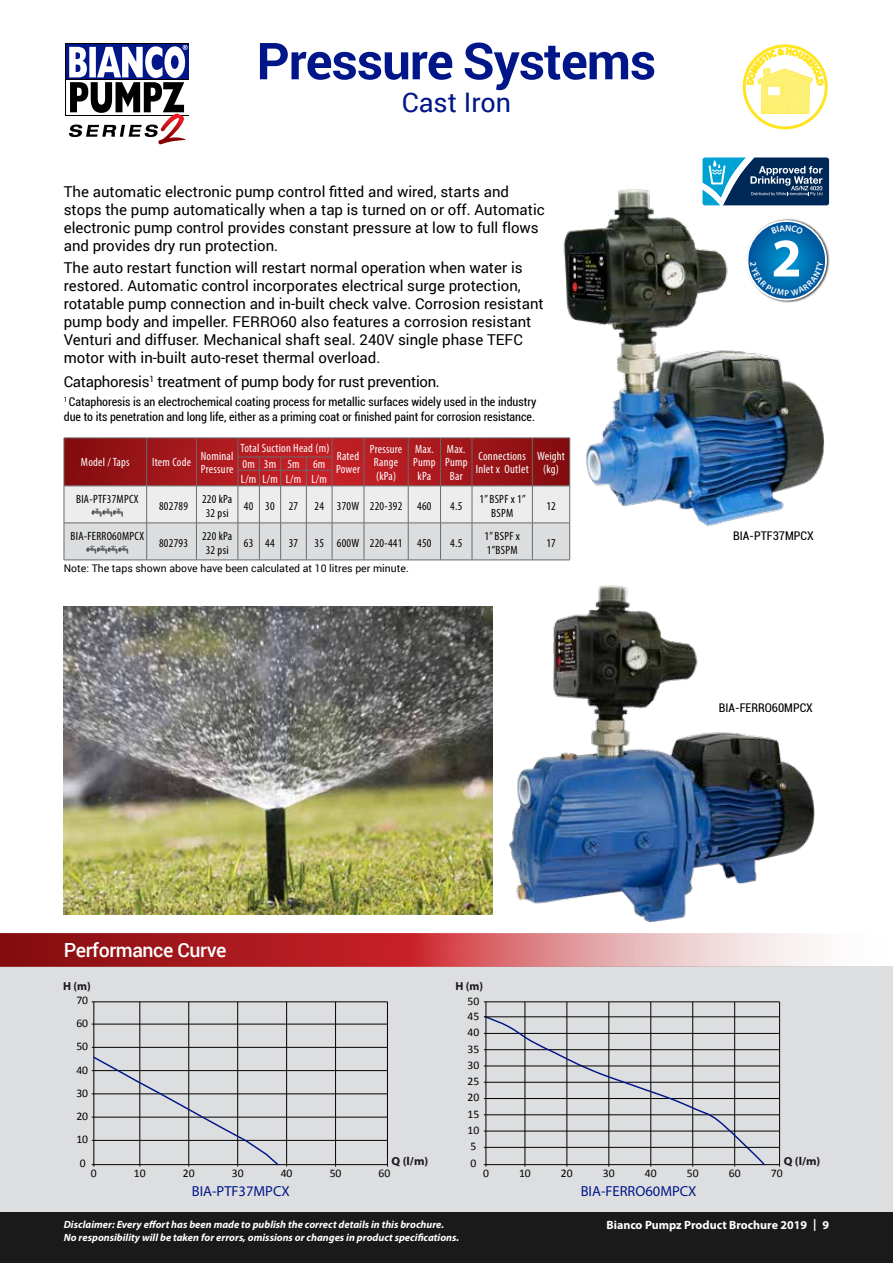
<style>
.page{position:relative;width:893px;height:1263px;background:#fff}
.page>*{position:absolute;margin:0;border:0;box-sizing:border-box;transform-origin:0 0}
.t1{font:700 54.75px "Myriad Pro";color:#fff}
.t2{font:700 51px "Roboto";letter-spacing:-.02em;color:#001689}
.t3{font:27px "Roboto";color:#001689}
.t4{font:500 19.5px "Roboto";letter-spacing:-.02em;color:#fff}
.t5{font:15px/18px "Roboto";color:#000}
.t6{font:15px "Roboto";letter-spacing:-.02em;color:#000}
.t7{font:14.55px "Myriad Pro";color:#001689}
.t8{font:condensed 12px/15px "Roboto";color:#000}
.t9{font:condensed 12px/13.5px "Myriad Pro";letter-spacing:.02em;color:#fff}
.t10{font:condensed 12px/13.5px "Myriad Pro";letter-spacing:.02em;color:#000;text-align:center}
.t11{font:700 12px "Myriad Pro";color:#fff}
.t12{font:11.7px "Calibri";color:#010101}
.t13{font:700 11.7px "Myriad Pro";color:#1b171c;scale:1.05 1}
.t14{font:700 11.7px "Myriad Pro";color:#1b171c}
.t15{font:italic 700 10.5px/12.6px "Myriad Pro";color:#fff}
.t16{font:10.5px "Roboto";color:#000}
.t17{font:600 8.55px "Myriad Pro";color:#fff}
</style>
<div class="page">
<div style="left:0;top:966px;width:893px;height:246px;background:#dddee0"></div>
<svg style="left:0;top:934px;width:810px;height:32px;background:#c45a5e"></svg>
<img style="left:526px;top:189px;width:304px;height:346px">
<img style="left:64px;top:607px;width:429px;height:307px">
<hr style="left:567px;top:1002px;width:1px;height:164px;background:#000">
<hr style="left:650px;top:1002px;width:1px;height:164px;background:#000">
<hr style="left:692px;top:1002px;width:1px;height:164px;background:#000">
<hr style="left:734px;top:1002px;width:1px;height:164px;background:#000">
<hr style="left:779px;top:1002px;width:1px;height:164px;background:#000">
<hr style="left:486px;top:1002px;width:1px;height:164px;background:#000">
<hr style="left:484px;top:1131px;width:296px;height:1px;background:#000">
<hr style="left:484px;top:1114px;width:296px;height:1px;background:#000">
<hr style="left:484px;top:1098px;width:296px;height:1px;background:#000">
<hr style="left:484px;top:1082px;width:296px;height:1px;background:#000">
<hr style="left:484px;top:1049px;width:296px;height:1px;background:#000">
<hr style="left:484px;top:1033px;width:296px;height:1px;background:#000">
<hr style="left:484px;top:1001px;width:296px;height:1px;background:#000">
<hr style="left:484px;top:1164px;width:296px;height:1px;background:#000">
<hr style="left:609px;top:1002px;width:1px;height:164px;background:#000">
<svg style="left:483px;top:1015px;width:283px;height:152px"></svg>
<hr style="left:484px;top:1016px;width:296px;height:1px;background:#000">
<hr style="left:484px;top:1066px;width:296px;height:1px;background:#000">
<hr style="left:484px;top:1147px;width:296px;height:1px;background:#000">
<hr style="left:525px;top:1002px;width:1px;height:164px;background:#000">
<img style="left:745px;top:218px;width:84px;height:85px">
<svg style="left:747px;top:221px;width:79px;height:79px;background:#0a74b3"></svg>
<div style="left:746px;top:220px;width:81px;height:81px;border:2px solid #fff;border-radius:50%"></div>
<img style="left:497px;top:585px;width:318px;height:349px">
<div style="left:66px;top:44px;width:122px;height:35px;background:#001689"></div>
<svg style="left:68px;top:45px;width:120px;height:99px"></svg>
<svg style="left:744px;top:46px;width:82px;height:82px"></svg>
<div style="left:743px;top:44px;width:85px;height:85px;border:3px solid #ffe51f;border-radius:50%"></div>
<svg style="left:701px;top:157px;width:129px;height:50px;background:#3e6f93"></svg>
<svg style="left:64px;top:438px;width:506px;height:123px;background:#c69294"></svg>
<hr style="left:140px;top:1002px;width:1px;height:164px;background:#000">
<hr style="left:237px;top:1002px;width:1px;height:164px;background:#000">
<hr style="left:286px;top:1002px;width:1px;height:164px;background:#000">
<hr style="left:335px;top:1002px;width:1px;height:164px;background:#000">
<hr style="left:387px;top:1002px;width:1px;height:164px;background:#000">
<hr style="left:94px;top:1002px;width:1px;height:164px;background:#000">
<hr style="left:92px;top:1140px;width:295px;height:1px;background:#000">
<hr style="left:92px;top:1117px;width:295px;height:1px;background:#000">
<hr style="left:92px;top:1093px;width:295px;height:1px;background:#000">
<hr style="left:92px;top:1070px;width:295px;height:1px;background:#000">
<hr style="left:92px;top:1047px;width:295px;height:1px;background:#000">
<hr style="left:92px;top:1024px;width:295px;height:1px;background:#000">
<hr style="left:92px;top:1001px;width:295px;height:1px;background:#000">
<hr style="left:92px;top:1164px;width:295px;height:1px;background:#000">
<hr style="left:188px;top:1002px;width:1px;height:164px;background:#000">
<svg style="left:92px;top:1055px;width:188px;height:112px"></svg>
<div style="left:0;top:1212px;width:893px;height:51px;background:#1a1a1a"></div>
<svg style="left:771px;top:225px;width:32px;height:9px"></svg>
<svg style="left:750px;top:261px;width:34px;height:35px"></svg>
<svg style="left:791px;top:261px;width:32px;height:34px"></svg>
<svg style="left:747px;top:48px;width:76px;height:66px"></svg>
<h2 class="t2" style="left:257px;top:25px;width:401px">Pressure Systems</h2>
<h3 class="t3" style="left:402px;top:84px;width:111px">Cast Iron</h3>
<p class="t5" style="left:64px;top:182px;width:483px">The automatic electronic pump control fitted and wired, starts and stops the pump automatically when a tap is turned on or off. Automatic electronic pump control provides constant pressure at low to full flows and provides dry run protection.</p>
<p class="t5" style="left:64px;top:258px;width:481px">The auto restart function will restart normal operation when water is restored. Automatic control incorporates electrical surge protection, rotatable pump connection and in-built check valve. Corrosion resistant pump body and impeller. FERRO60 also features a corrosion resistant Venturi and diffuser. Mechanical shaft seal. 240V single phase TEFC motor with in-built auto-reset thermal overload.</p>
<p class="t6" style="left:64px;top:372px;width:378px">Cataphoresis<sup>1</sup> treatment of pump body for rust prevention.</p>
<p class="t8" style="left:64px;top:394px;width:474px"><sup>1</sup> Cataphoresis is an electrochemical coating process for metallic surfaces widely used in the industry due to its penetration and long life, either as a priming coat or finished paint for corrosion resistance.</p>
<p class="t9" style="left:81px;top:455px;width:50px">Model / Taps</p>
<p class="t9" style="left:152px;top:455px;width:40px">Item Code</p>
<p class="t9" style="left:201px;top:449px;width:34px">Nominal<br>Pressure</p>
<p class="t9" style="left:241px;top:441px;width:90px">Total Suction Head (m)</p>
<p class="t9" style="left:336px;top:449px;width:25px">Rated<br>Power</p>
<p class="t9" style="left:370px;top:442px;width:34px;text-align:center">Pressure<br>Range (kPa)</p>
<p class="t9" style="left:413px;top:442px;width:24px;text-align:center">Max.<br>Pump kPa</p>
<p class="t9" style="left:445px;top:442px;width:24px;text-align:center">Max.<br>Pump<br>Bar</p>
<p class="t9" style="left:476px;top:449px;width:55px">Connections<br>Inlet x Outlet</p>
<p class="t9" style="left:537px;top:449px;width:29px;text-align:center">Weight (kg)</p>
<p class="t9" style="left:241px;top:457px;width:87px;line-height:14.4px">0m 3m 5m 6m<br>L/m L/m L/m L/m</p>
<p class="t10" style="left:76px;top:492px;width:64px">BIA-PTF37MPCX</p>
<p class="t10" style="left:159px;top:499px;width:30px">802789</p>
<p class="t10" style="left:202px;top:492px;width:32px">220 kPa<br>32 psi</p>
<p class="t10" style="left:244px;top:499px;width:56px">40 30 27</p>
<p class="t10" style="left:314px;top:499px;width:119px">24 370W 220-392 460</p>
<p class="t10" style="left:450px;top:499px;width:14px">4.5</p>
<p class="t10" style="left:479px;top:492px;width:48px">1” BSPF x 1”<br>BSPM</p>
<p class="t10" style="left:546px;top:499px;width:11px">12</p>
<p class="t10" style="left:159px;top:536px;width:30px">802793</p>
<p class="t10" style="left:202px;top:529px;width:32px">220 kPa<br>32 psi</p>
<p class="t10" style="left:244px;top:536px;width:56px">63 44 37</p>
<p class="t10" style="left:314px;top:536px;width:119px">35 600W 220-441 450</p>
<p class="t10" style="left:450px;top:536px;width:14px">4.5</p>
<p class="t10" style="left:484px;top:529px;width:37px;text-align:left">1” BSPF x<br>1”BSPM</p>
<p class="t10" style="left:546px;top:536px;width:11px">17</p>
<p class="t16" style="left:64px;top:561px;width:347px">Note: The taps shown above have been calculated at 10 litres per minute.</p>
<p class="t10" style="left:71px;top:529px;width:75px">BIA-FERRO60MPCX</p>
<h1 class="t1" style="left:771px;top:222px;width:32px">2</h1>
<p class="t17" style="left:784px;top:287px;width:6px">P</p>
<p class="t8" style="left:733px;top:528px;width:82px">BIA-PTF37MPCX</p>
<p class="t8" style="left:719px;top:700px;width:96px">BIA-FERRO60MPCX</p>
<h3 class="t4" style="left:64px;top:936px;width:164px">Performance Curve</h3>
<p class="t14" style="left:63px;top:978px;width:29px">H (m)</p>
<p class="t14" style="left:455px;top:978px;width:29px">H (m)</p>
<p class="t12" style="left:76px;top:992px;width:13px">70</p>
<p class="t12" style="left:468px;top:993px;width:13px">50</p>
<p class="t12" style="left:76px;top:1016px;width:13px">60</p>
<p class="t12" style="left:468px;top:1008px;width:13px">45</p>
<p class="t12" style="left:468px;top:1025px;width:13px">40</p>
<p class="t12" style="left:76px;top:1039px;width:13px">50</p>
<p class="t12" style="left:468px;top:1041px;width:13px">35</p>
<p class="t12" style="left:76px;top:1062px;width:13px">40</p>
<p class="t12" style="left:468px;top:1058px;width:13px">30</p>
<p class="t12" style="left:468px;top:1074px;width:13px">25</p>
<p class="t12" style="left:76px;top:1085px;width:13px">30</p>
<p class="t12" style="left:468px;top:1090px;width:13px">20</p>
<p class="t12" style="left:76px;top:1109px;width:13px">20</p>
<p class="t12" style="left:468px;top:1106px;width:13px">15</p>
<p class="t12" style="left:76px;top:1132px;width:13px">10</p>
<p class="t12" style="left:468px;top:1123px;width:13px">10</p>
<p class="t12" style="left:471px;top:1139px;width:7px">5</p>
<p class="t12" style="left:80px;top:1155px;width:7px">0</p>
<p class="t13" style="left:392px;top:1153px;width:36px">Q (l/m)</p>
<p class="t12" style="left:471px;top:1155px;width:7px">0</p>
<p class="t13" style="left:784px;top:1153px;width:36px">Q (l/m)</p>
<p class="t12" style="left:232px;top:1166px;width:13px">30</p>
<p class="t12" style="left:281px;top:1166px;width:13px">40</p>
<p class="t12" style="left:330px;top:1166px;width:13px">50</p>
<p class="t7" style="left:192px;top:1182px;width:99px">BIA-PTF37MPCX</p>
<p class="t15" style="left:64px;top:1218px;width:397px">Disclaimer: Every effort has been made to publish the correct details in this brochure.<br>No responsibility will be taken for errors, omissions or changes in product specifications.</p>
<p class="t11" style="left:606px;top:1217px;width:224px">Bianco Pumpz Product Brochure 2019 | 9</p>
<p class="t12" style="left:561px;top:1166px;width:13px">20</p>
<p class="t12" style="left:645px;top:1166px;width:13px">40</p>
<p class="t12" style="left:687px;top:1166px;width:13px">50</p>
<p class="t12" style="left:729px;top:1166px;width:13px">60</p>
<p class="t12" style="left:483px;top:1166px;width:7px">0</p>
<p class="t12" style="left:519px;top:1166px;width:13px">10</p>
<p class="t12" style="left:603px;top:1166px;width:13px">30</p>
<p class="t12" style="left:771px;top:1166px;width:13px">70</p>
<p class="t12" style="left:91px;top:1166px;width:7px">0</p>
<p class="t12" style="left:134px;top:1166px;width:13px">10</p>
<p class="t12" style="left:183px;top:1166px;width:13px">20</p>
<p class="t12" style="left:379px;top:1166px;width:13px">60</p>
<p class="t7" style="left:581px;top:1182px;width:117px">BIA-FERRO60MPCX</p>
</div>
